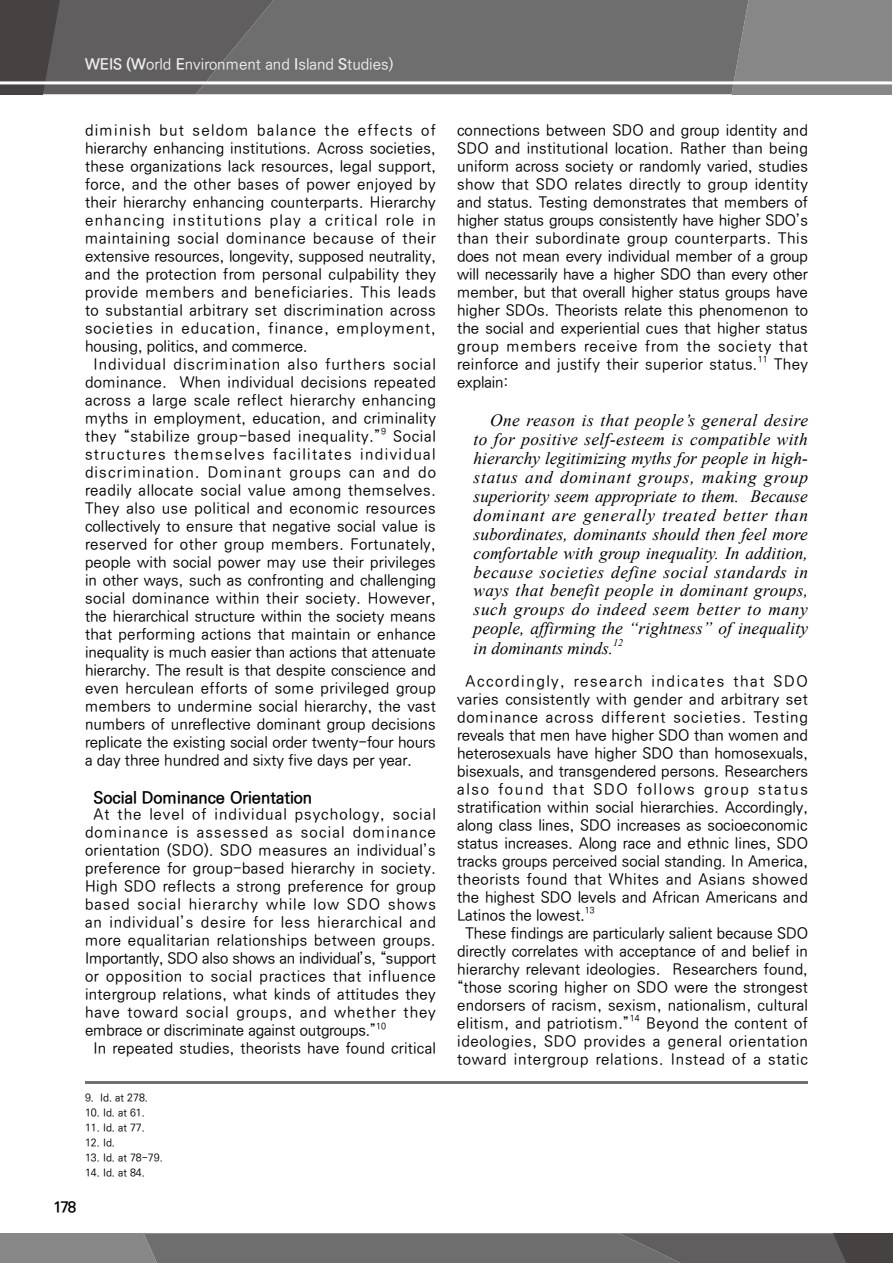
<style>
.page{position:relative;width:893px;height:1263px;background:#fff}
.page>*{position:absolute;margin:0;border:0;box-sizing:border-box;transform-origin:0 0}
.t1{font:italic 17.25px/19px "Times New Roman";letter-spacing:.005em;color:#000;text-align:justify}
.t2{font:700 16.5px "Ko Pub Dotum";color:#000}
.t3{font:500 15px/18px "Ko Pub Dotum";letter-spacing:.025em;color:#000;text-align:justify}
.t4{font:500 15px "Ko Pub Dotum";letter-spacing:.065em;color:#000}
.t5{font:500 15px "Ko Pub Dotum";color:#000}
.t6{font:500 15px "Ko Pub Dotum";letter-spacing:.045em;color:#000}
.t7{font:500 15px "Ko Pub Dotum";letter-spacing:.085em;color:#000}
.t8{font:500 15px "Ko Pub Dotum";letter-spacing:.05em;color:#000}
.t9{font:500 15px "Ko Pub Dotum";color:#efefef}
.t10{font:500 15px "Ko Pub Dotum";letter-spacing:.09em;color:#000}
.t11{font:500 15px "Ko Pub Dotum";letter-spacing:-.01em;color:#000}
.t12{font:700 15px "Ko Pub Dotum";color:#000}
.t13{font:500 10.5px "Ko Pub Dotum";color:#000}
.t14{font:italic 10.05px "Times New Roman";color:#000}
.t15{font:500 8.7px "Ko Pub Dotum";letter-spacing:.01em;color:#000}
.s1{font-weight:700}
</style>
<div class="page">
<div style="left:748px;top:0;width:144px;height:94px;background:#878787"></div>
<div style="left:274px;top:0;width:474px;height:94px;background:#6f6e6e"></div>
<svg style="left:0;top:0;width:274px;height:94px;background:#5d5b5b"></svg>
<hr style="left:0;top:81px;width:893px;height:3px;background:#fff">
<svg style="left:0;top:1233px;width:893px;height:30px;background:#6e6d6d"></svg>
<hr style="left:85px;top:1081px;width:723px;height:2px;background:#727171">
<p class="t9" style="left:85px;top:57px;width:310px"><span class="s1">WEIS (W</span>orld <span class="s1">E</span>nvironment and <span class="s1">I</span>sland <span class="s1">S</span>tudies)</p>
<p class="t10" style="left:85px;top:123px;width:352px">diminish but seldom balance the effects of</p>
<p class="t3" style="left:85px;top:140px;width:352px">hierarchy enhancing institutions. Across societies,</p>
<p class="t3" style="left:85px;top:158px;width:352px">these organizations lack resources, legal support,</p>
<p class="t3" style="left:85px;top:176px;width:352px">force, and the other bases of power enjoyed by</p>
<p class="t3" style="left:85px;top:194px;width:352px">their hierarchy enhancing counterparts. Hierarchy</p>
<p class="t7" style="left:85px;top:213px;width:352px">enhancing institutions play a critical role in</p>
<p class="t8" style="left:85px;top:231px;width:352px">maintaining social dominance because of their</p>
<p class="t5" style="left:85px;top:249px;width:352px">extensive resources, longevity, supposed neutrality,</p>
<p class="t3" style="left:85px;top:266px;width:352px">and the protection from personal culpability they</p>
<p class="t6" style="left:85px;top:285px;width:352px">provide members and beneficiaries. This leads</p>
<p class="t3" style="left:85px;top:302px;width:352px">to substantial arbitrary set discrimination across</p>
<p class="t4" style="left:85px;top:321px;width:352px">societies in education, finance, employment,</p>
<p class="t5" style="left:85px;top:339px;width:224px">housing, politics, and commerce.</p>
<p class="t4" style="left:94px;top:357px;width:344px">Individual discrimination also furthers social</p>
<p class="t3" style="left:85px;top:374px;width:352px">dominance. When individual decisions repeated</p>
<p class="t3" style="left:85px;top:392px;width:352px">across a large scale reflect hierarchy enhancing</p>
<p class="t3" style="left:85px;top:410px;width:352px">myths in employment, education, and criminality</p>
<p class="t6" style="left:85px;top:429px;width:297px">they “stabilize group-based inequality.”</p>
<p class="t15" style="left:381px;top:427px;width:6px">9</p>
<p class="t3" style="left:85px;top:428px;width:352px;text-indent:308px">Social structures themselves facilitates individual discrimination. Dominant groups can and do readily allocate social value among themselves.<br>They also use political and economic resources collectively to ensure that negative social value is reserved for other group members. Fortunately, people with social power may use their privileges in other ways, such as confronting and challenging social dominance within their society. However, the hierarchical structure within the society means that performing actions that maintain or enhance inequality is much easier than actions that attenuate hierarchy. The result is that despite conscience and even herculean efforts of some privileged group members to undermine social hierarchy, the vast numbers of unreflective dominant group decisions replicate the existing social order twenty-four hours a day three hundred and sixty five days per year.</p>
<p class="t2" style="left:94px;top:789px;width:220px">Social Dominance Orientation</p>
<p class="t3" style="left:85px;top:806px;width:353px;text-indent:9px">At the level of individual psychology, social dominance is assessed as social dominance orientation (SDO). SDO measures an individual’s preference for group-based hierarchy in society.<br>High SDO reflects a strong preference for group based social hierarchy while low SDO shows an individual’s desire for less hierarchical and more equalitarian relationships between groups.<br>Importantly, SDO also shows an individual’s, “support or opposition to social practices that influence intergroup relations, what kinds of attitudes they have toward social groups, and whether they embrace or discriminate against outgroups.”</p>
<p class="t15" style="left:376px;top:1021px;width:11px">10</p>
<p class="t3" style="left:94px;top:1040px;width:344px">In repeated studies, theorists have found critical</p>
<p class="t12" style="left:54px;top:1199px;width:24px">178</p>
<p class="t13" style="left:85px;top:1092px;width:65px">9. Id. at 278.</p>
<p class="t13" style="left:85px;top:1107px;width:61px">10. Id. at 61.</p>
<p class="t13" style="left:85px;top:1122px;width:61px">11. Id. at 77.</p>
<p class="t13" style="left:85px;top:1137px;width:32px">12. Id.</p>
<p class="t13" style="left:85px;top:1152px;width:79px">13. Id. at 78-79.</p>
<p class="t13" style="left:85px;top:1167px;width:61px">14. Id. at 84.</p>
<p class="t3" style="left:457px;top:122px;width:352px">connections between SDO and group identity and SDO and institutional location. Rather than being uniform across society or randomly varied, studies show that SDO relates directly to group identity and status. Testing demonstrates that members of higher status groups consistently have higher SDO’s than their subordinate group counterparts. This does not mean every individual member of a group will necessarily have a higher SDO than every other member, but that overall higher status groups have higher SDOs. Theorists relate this phenomenon to the social and experiential cues that higher status group members receive from the society that reinforce and justify their superior status.</p>
<p class="t15" style="left:758px;top:355px;width:12px">11</p>
<p class="t3" style="left:774px;top:356px;width:35px">They</p>
<p class="t11" style="left:457px;top:375px;width:53px">explain:</p>
<p class="t1" style="left:474px;top:410px;width:336px;text-indent:17px">One reason is that people’s general desire to for positive self-esteem is compatible with hierarchy legitimizing myths for people in high&shy;status and dominant groups, making group superiority seem appropriate to them. Because dominant are generally treated better than subordinates, dominants should then feel more comfortable with group inequality. In addition, because societies define social standards in ways that benefit people in dominant groups, such groups do indeed seem better to many people, affirming the “rightness” of inequality in dominants minds.</p>
<p class="t14" style="left:613px;top:635px;width:12px">12</p>
<p class="t3" style="left:457px;top:673px;width:352px;text-indent:9px">Accordingly, research indicates that SDO varies consistently with gender and arbitrary set dominance across different societies. Testing reveals that men have higher SDO than women and heterosexuals have higher SDO than homosexuals, bisexuals, and transgendered persons. Researchers also found that SDO follows group status stratification within social hierarchies. Accordingly, along class lines, SDO increases as socioeconomic status increases. Along race and ethnic lines, SDO tracks groups perceived social standing. In America, theorists found that Whites and Asians showed the highest SDO levels and African Americans and Latinos the lowest.</p>
<p class="t15" style="left:585px;top:906px;width:11px">13</p>
<p class="t3" style="left:457px;top:925px;width:352px;text-indent:9px">These findings are particularly salient because SDO directly correlates with acceptance of and belief in hierarchy relevant ideologies. Researchers found, “those scoring higher on SDO were the strongest endorsers of racism, sexism, nationalism, cultural elitism, and patriotism.”</p>
<p class="t15" style="left:630px;top:1014px;width:12px">14</p>
<p class="t3" style="left:457px;top:1015px;width:352px;text-indent:189px">Beyond the content of ideologies, SDO provides a general orientation toward intergroup relations. Instead of a static</p>
</div>
